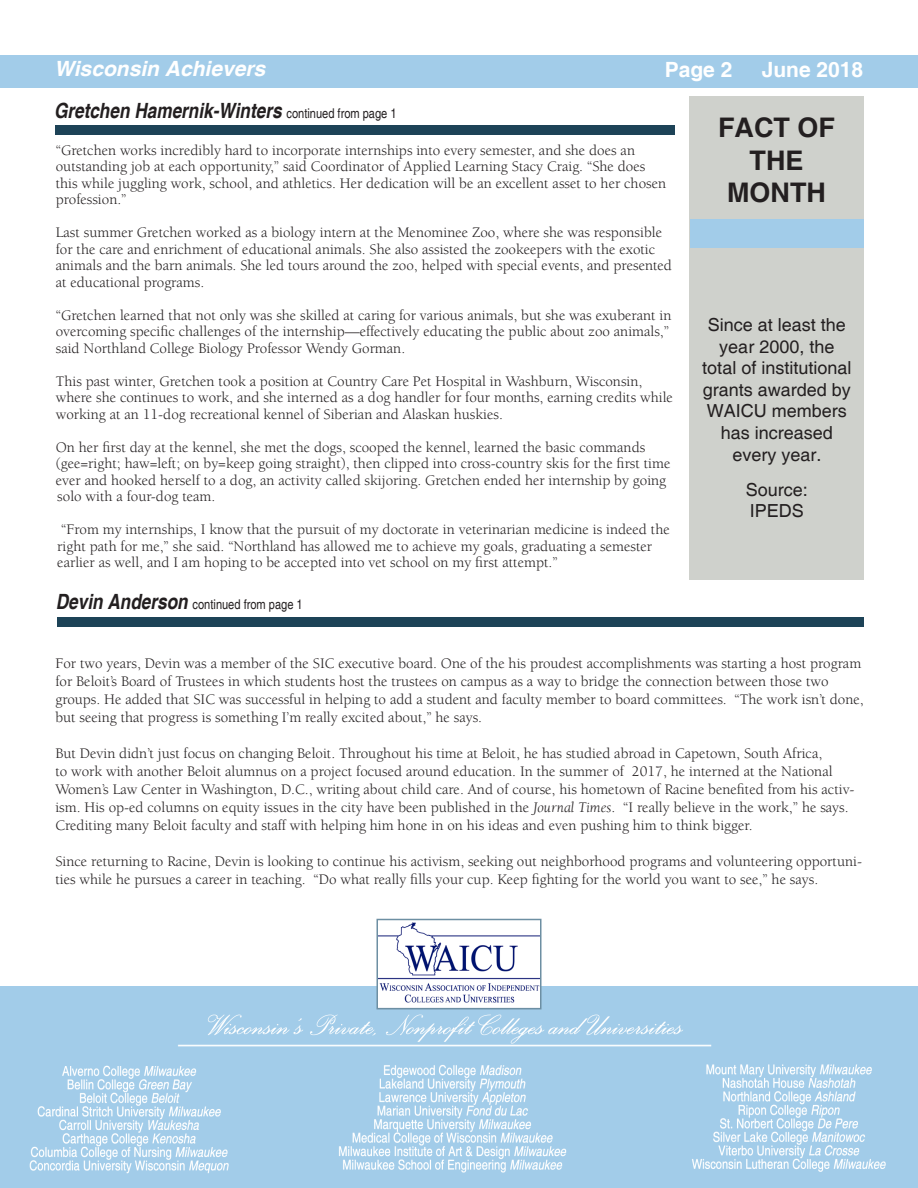
<style>
.page{position:relative;width:918px;height:1188px;background:#fff}
.page>*{position:absolute;margin:0;border:0;box-sizing:border-box;transform-origin:0 0}
.t1{font:700 27px/32.4px "Helvetica";color:#231f20;text-align:center}
.t2{font:italic 700 condensed 21px "Helvetica";color:#231f20}
.t3{font:italic 700 21px "Helvetica";color:#fff}
.t4{font:700 21px "Helvetica";color:#fff}
.No_Spacing{font:18px/21.6px "Helvetica";color:#231f20;text-align:center}
.t5{font:15px/16.5px "Berkeley Std";color:#231f20}
.t6{font:condensed 13.5px "Helvetica";color:#231f20}
.s1{font-weight:400;font-style:normal;font-size:13.5px}
.s2{font-weight:700;font-style:italic;font-size:21px}
.s3{font-style:italic}
</style>
<div class="page">
<div style="left:55px;top:126px;width:620px;height:9px;background:#1d4357"></div>
<div style="left:0;top:55px;width:918px;height:32px;background:#a2cce9"></div>
<div style="left:57px;top:617px;width:806px;height:10px;background:#1d4357"></div>
<div style="left:689px;top:96px;width:175px;height:484px;background:#cfd1cc"></div>
<div style="left:690px;top:220px;width:173px;height:28px;background:#a2cce9"></div>
<img style="left:0;top:986px;width:918px;height:202px">
<img style="left:379px;top:922px;width:160px;height:84px">
<div style="left:376px;top:919px;width:166px;height:90px;border:2px solid #6d8fa3"></div>
<p class="t3" style="left:54px;top:56px;width:213px">Wisconsin Achievers</p>
<p class="t4" style="left:665px;top:57px;width:69px">Page 2</p>
<p class="t4" style="left:762px;top:57px;width:103px">June 2018</p>
<p class="t2" style="left:54px;top:97px;width:344px">Gretchen Hamernik-Winters <span class="s1">continued from page 1</span></p>
<p class="t5" style="left:56px;top:142px;width:612px">“Gretchen works incredibly hard to incorporate internships into every semester, and she does an outstanding job at each opportunity,” said Coordinator of Applied Learning Stacy Craig. “She does this while juggling work, school, and athletics. Her dedication will be an excellent asset to her chosen profession.”</p>
<p class="t5" style="left:56px;top:224px;width:618px">Last summer Gretchen worked as a biology intern at the Menominee Zoo, where she was responsible for the care and enrichment of educational animals. She also assisted the zookeepers with the exotic animals and the barn animals. She led tours around the zoo, helped with special events, and presented at educational programs.</p>
<p class="t5" style="left:56px;top:307px;width:617px">“Gretchen learned that not only was she skilled at caring for various animals, but she was exuberant in overcoming specific challenges of the internship—effectively educating the public about zoo animals,” said Northland College Biology Professor Wendy Gorman.</p>
<p class="t5" style="left:56px;top:373px;width:619px">This past winter, Gretchen took a position at Country Care Pet Hospital in Washburn, Wisconsin, where she continues to work, and she interned as a dog handler for four months, earning credits while working at an 11-dog recreational kennel of Siberian and Alaskan huskies.</p>
<p class="t5" style="left:56px;top:439px;width:616px">On her first day at the kennel, she met the dogs, scooped the kennel, learned the basic commands (gee=right; haw=left; on by=keep going straight), then clipped into cross-country skis for the first time ever and hooked herself to a dog, an activity called skijoring. Gretchen ended her internship by going solo with a four-dog team.</p>
<p class="t5" style="left:57px;top:521px;width:614px">“From my internships, I know that the pursuit of my doctorate in veterinarian medicine is indeed the right path for me,” she said. “Northland has allowed me to achieve my goals, graduating a semester earlier as well, and I am hoping to be accepted into vet school on my first attempt.”</p>
<p class="t6" style="left:56px;top:596px;width:248px"><span class="s2">Devin Anderson</span> continued from page 1</p>
<p class="t1" style="left:718px;top:113px;width:118px">FACT OF</p>
<p class="t1" style="left:727px;top:146px;width:100px">THE<br>MONTH</p>
<p class="No_Spacing" style="left:702px;top:315px;width:151px">Since at least the year 2000, the total of institutional grants awarded by<br>WAICU members has increased every year.</p>
<p class="No_Spacing" style="left:746px;top:479px;width:64px;text-align:left">Source:<br>IPEDS</p>
<p class="t5" style="left:55px;top:654px;width:810px;line-height:18px">For two years, Devin was a member of the SIC executive board. One of the his proudest accomplishments was starting a host program for Beloit’s Board of Trustees in which students host the trustees on campus as a way to bridge the connection between those two groups. He added that SIC was successful in helping to add a student and faculty member to board committees. “The work isn’t done, but seeing that progress is something I’m really excited about,” he says.</p>
<p class="t5" style="left:55px;top:744px;width:801px;line-height:18px">But Devin didn’t just focus on changing Beloit. Throughout his time at Beloit, he has studied abroad in Capetown, South Africa,<br>to work with another Beloit alumnus on a project focused around education. In the summer of 2017, he interned at the National Women’s Law Center in Washington, D.C., writing about child care. And of course, his hometown of Racine benefited from his activ&shy;ism. His op-ed columns on equity issues in the city have been published in the <span class="s3">Journal Times</span>. “I really believe in the work,” he says.<br>Crediting many Beloit faculty and staff with helping him hone in on his ideas and even pushing him to think bigger.</p>
<p class="t5" style="left:55px;top:852px;width:808px;line-height:18px">Since returning to Racine, Devin is looking to continue his activism, seeking out neighborhood programs and volunteering opportuni&shy;ties while he pursues a career in teaching. “Do what really fills your cup. Keep fighting for the world you want to see,” he says.</p>
</div>
